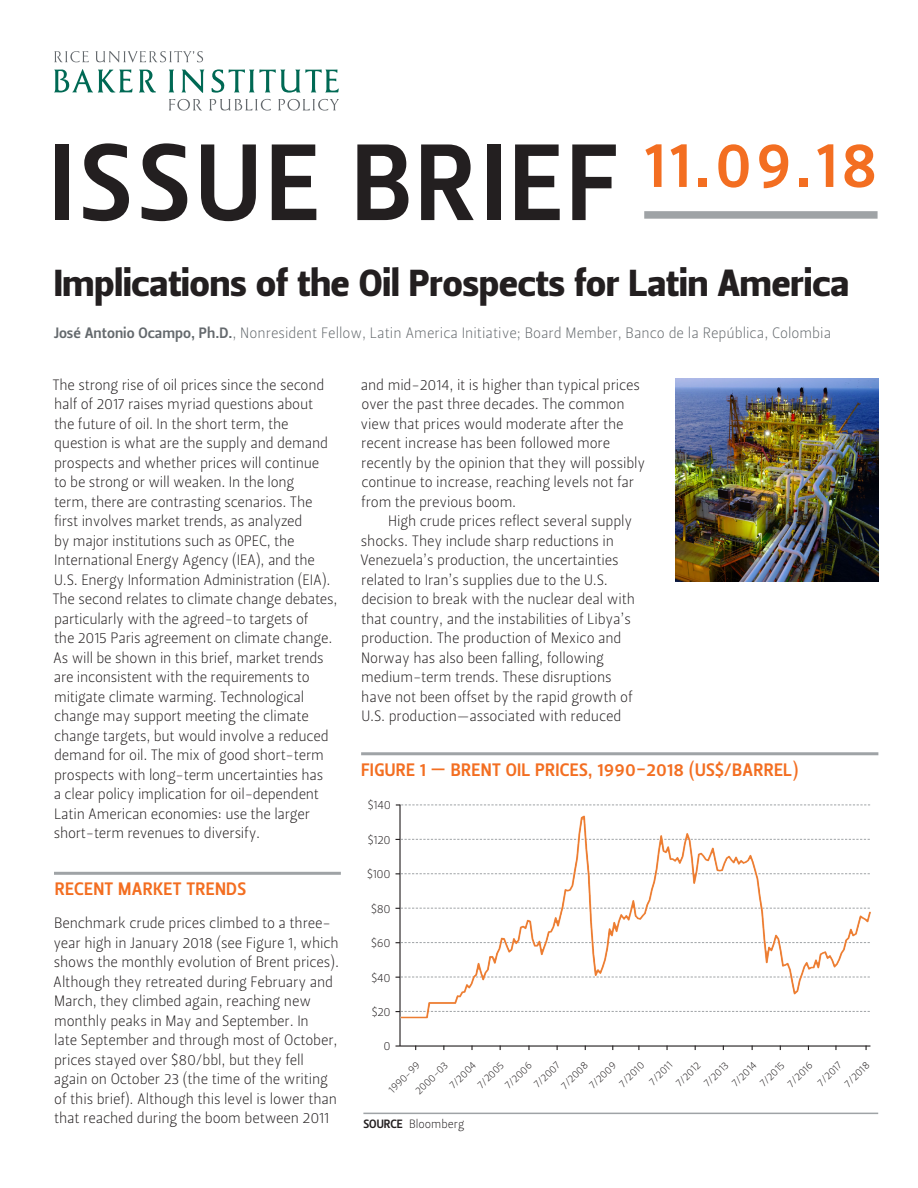
<style>
.page{position:relative;width:918px;height:1188px;background:#fff}
.page>*{position:absolute;margin:0;border:0;box-sizing:border-box;transform-origin:0 0}
.Body_text___Hanging{font:108px "Leitura Sans Grot 3";letter-spacing:.05em;color:#231f20}
.Body_text___Hanging-2{font:64.5px "Leitura Sans Grot 3";color:#f36e21;scale:.95 1}
.body_text{font:37.5px "Leitura Sans Grot 4";color:#231f20}
.section_head{font:18px "Leitura Sans Grot 3";letter-spacing:.015em;color:#f36e21}
.section_heading{font:18px "Leitura Sans Grot 3";letter-spacing:.015em;color:#f36e21}
.body_text-2{font:15px/19.5px "Leitura Sans Grot 1";letter-spacing:-.01em;color:#231f20}
.body_text-3{font:15px "Leitura Sans Grot 1";color:#64696d}
.Body_text___Hanging-3{font:12px "Leitura Sans Grot 1";letter-spacing:-.02em;color:#231f20}
.Body_text___Hanging-4{font:12px "Leitura Sans Grot 1";color:#231f20}
.Body_text___Hanging-5{font:10.5px "Leitura Sans Grot 1";color:#231f20}
.s1{font-family:"Leitura Sans Grot 3"}
</style>
<div class="page">
<img style="left:675px;top:378px;width:203px;height:203px">
<svg style="left:54px;top:69px;width:79px;height:24px"></svg>
<svg style="left:139px;top:69px;width:17px;height:24px"></svg>
<svg style="left:169px;top:70px;width:5px;height:22px"></svg>
<svg style="left:181px;top:69px;width:23px;height:24px"></svg>
<svg style="left:211px;top:69px;width:128px;height:24px"></svg>
<svg style="left:54px;top:51px;width:35px;height:11px"></svg>
<svg style="left:96px;top:51px;width:107px;height:12px"></svg>
<svg style="left:169px;top:99px;width:33px;height:12px"></svg>
<svg style="left:209px;top:99px;width:62px;height:12px"></svg>
<svg style="left:278px;top:99px;width:61px;height:12px"></svg>
<hr style="left:54px;top:872px;width:287px;height:3px;background:#9fa3a6">
<div style="left:644px;top:211px;width:234px;height:8px;background:#9fa3a6"></div>
<hr style="left:361px;top:752px;width:517px;height:3px;background:#9fa3a6">
<hr style="left:363px;top:1113px;width:515px;height:1px;background:#9fa3a6">
<svg style="left:396px;top:804px;width:474px;height:2px"></svg>
<hr style="left:399px;top:805px;width:2px;height:241px;background:#231f20">
<hr style="left:396px;top:1045px;width:474px;height:2px;background:#231f20">
<img style="left:399px;top:808px;width:472px;height:238px">
<p class="Body_text___Hanging" style="left:50px;top:120px;width:569px">ISSUE BRIEF</p>
<p class="Body_text___Hanging-2" style="left:644px;top:127px;width:247px">11.09.18</p>
<p class="body_text" style="left:54px;top:261px;width:797px">Implications of the Oil Prospects for Latin America</p>
<p class="body_text-3" style="left:54px;top:324px;width:779px"><span class="s1">José Antonio Ocampo, Ph.D.</span>, Nonresident Fellow, Latin America Initiative; Board Member, Banco de la República, Colombia</p>
<p class="body_text-2" style="left:52px;top:375px;width:287px">The strong rise of oil prices since the second half of 2017 raises myriad questions about<br>the future of oil. In the short term, the question is what are the supply and demand prospects and whether prices will continue<br>to be strong or will weaken. In the long<br>term, there are contrasting scenarios. The first involves market trends, as analyzed<br>by major institutions such as OPEC, the International Energy Agency (IEA), and the U.S. Energy Information Administration (EIA).<br>The second relates to climate change debates, particularly with the agreed-to targets of<br>the 2015 Paris agreement on climate change.<br>As will be shown in this brief, market trends are inconsistent with the requirements to mitigate climate warming. Technological change may support meeting the climate change targets, but would involve a reduced demand for oil. The mix of good short-term prospects with long-term uncertainties has<br>a clear policy implication for oil-dependent Latin American economies: use the larger short-term revenues to diversify.</p>
<p class="body_text-2" style="left:360px;top:375px;width:286px">and mid-2014, it is higher than typical prices over the past three decades. The common view that prices would moderate after the recent increase has been followed more recently by the opinion that they will possibly continue to increase, reaching levels not far from the previous boom.</p>
<p class="body_text-2" style="left:360px;top:511px;width:276px;text-indent:28px">High crude prices reflect several supply shocks. They include sharp reductions in Venezuela’s production, the uncertainties related to Iran’s supplies due to the U.S. decision to break with the nuclear deal with that country, and the instabilities of Libya’s production. The production of Mexico and Norway has also been falling, following medium-term trends. These disruptions have not been offset by the rapid growth of U.S. production—associated with reduced</p>
<p class="section_head" style="left:361px;top:759px;width:438px">FIGURE 1 — BRENT OIL PRICES, 1990-2018 (US$/BARREL)</p>
<p class="Body_text___Hanging-3" style="left:368px;top:798px;width:25px">$140</p>
<p class="Body_text___Hanging-3" style="left:368px;top:833px;width:24px">$120</p>
<p class="section_heading" style="left:55px;top:878px;width:193px">RECENT MARKET TRENDS</p>
<p class="body_text-2" style="left:53px;top:913px;width:287px">Benchmark crude prices climbed to a three&shy;year high in January 2018 (see Figure 1, which shows the monthly evolution of Brent prices).<br>Although they retreated during February and March, they climbed again, reaching new monthly peaks in May and September. In<br>late September and through most of October, prices stayed over $80/bbl, but they fell again on October 23 (the time of the writing of this brief). Although this level is lower than that reached during the boom between 2011</p>
<p class="Body_text___Hanging-3" style="left:367px;top:867px;width:25px">$100</p>
<p class="Body_text___Hanging-3" style="left:371px;top:902px;width:21px">$80</p>
<p class="Body_text___Hanging-3" style="left:371px;top:936px;width:21px">$60</p>
<p class="Body_text___Hanging-3" style="left:372px;top:971px;width:21px">$40</p>
<p class="Body_text___Hanging-3" style="left:372px;top:1005px;width:20px">$20</p>
<p class="Body_text___Hanging-3" style="left:384px;top:1039px;width:9px">0</p>
<p class="Body_text___Hanging-5" style="left:413px;top:1088px;width:43px;rotate:-45deg">2000-03</p>
<p class="Body_text___Hanging-5" style="left:447px;top:1082px;width:34px;rotate:-45deg">7/2004</p>
<p class="Body_text___Hanging-5" style="left:475px;top:1082px;width:34px;rotate:-45deg">7/2005</p>
<p class="Body_text___Hanging-5" style="left:502px;top:1083px;width:35px;rotate:-45deg">7/2006</p>
<p class="Body_text___Hanging-5" style="left:531px;top:1082px;width:33px;rotate:-45deg">7/2007</p>
<p class="Body_text___Hanging-5" style="left:559px;top:1083px;width:35px;rotate:-45deg">7/2008</p>
<p class="Body_text___Hanging-5" style="left:617px;top:1081px;width:32px;rotate:-45deg">7/2010</p>
<p class="Body_text___Hanging-5" style="left:647px;top:1079px;width:30px;rotate:-45deg">7/2011</p>
<p class="Body_text___Hanging-5" style="left:673px;top:1080px;width:32px;rotate:-45deg">7/2012</p>
<p class="Body_text___Hanging-5" style="left:701px;top:1080px;width:32px;rotate:-45deg">7/2013</p>
<p class="Body_text___Hanging-5" style="left:729px;top:1080px;width:32px;rotate:-45deg">7/2014</p>
<p class="Body_text___Hanging-5" style="left:757px;top:1080px;width:32px;rotate:-45deg">7/2015</p>
<p class="Body_text___Hanging-5" style="left:785px;top:1081px;width:32px;rotate:-45deg">7/2016</p>
<p class="Body_text___Hanging-5" style="left:815px;top:1080px;width:31px;rotate:-45deg">7/2017</p>
<p class="Body_text___Hanging-5" style="left:842px;top:1081px;width:32px;rotate:-45deg">7/2018</p>
<p class="Body_text___Hanging-5" style="left:386px;top:1087px;width:41px;rotate:-45deg">1990-99</p>
<p class="Body_text___Hanging-5" style="left:587px;top:1083px;width:35px;rotate:-45deg">7/2009</p>
<p class="Body_text___Hanging-4" style="left:363px;top:1117px;width:102px"><span class="s1">SOURCE</span> Bloomberg</p>
</div>
